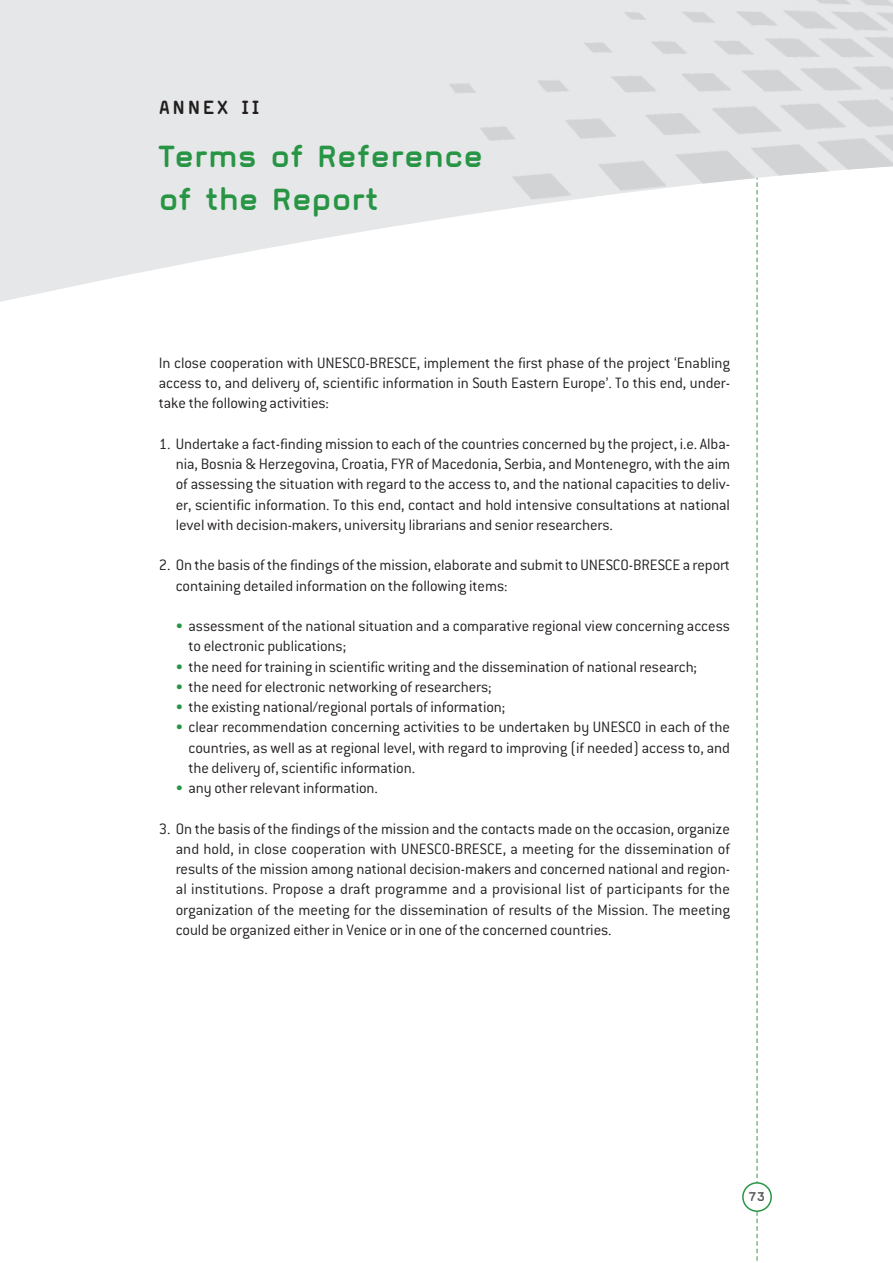
<style>
.page{position:relative;width:893px;height:1263px;background:#fff}
.page>*{position:absolute;margin:0;border:0;box-sizing:border-box;transform-origin:0 0}
.t1{font:700 36px/43.7px "Magda Clean";color:#289545}
.t2{font:700 22.5px "Magda Clean";letter-spacing:.11em;color:#231f20}
.t3{font:300 16.5px/20.2px "Conduit ITC";letter-spacing:-.005em;color:#231f20;text-align:justify}
.t4{font:700 15px "Magda Clean";color:#58595b}
.s1{color:#289545}
</style>
<div class="page">
<svg style="left:0;top:0;width:270px;height:302px;background:#e8e9ea"></svg>
<img style="left:270px;top:0;width:622px;height:248px">
<svg style="left:742px;top:0;width:30px;height:1261px"></svg>
<h2 class="t2" style="left:159px;top:99px;width:102px">ANNEX II</h2>
<h1 class="t1" style="left:159px;top:136px;width:326px">Terms of Reference of the Report</h1>
<p class="t3" style="left:159px;top:354px;width:573px">In close cooperation with UNESCO-BRESCE, implement the first phase of the project ‘Enabling access to, and delivery of, scientific information in South Eastern Europe’. To this end, under&shy;take the following activities:</p>
<p class="t3" style="left:176px;top:435px;width:556px;text-indent:-17px">1. Undertake a fact-finding mission to each of the countries concerned by the project, i.e. Alba&shy;nia, Bosnia &amp; Herzegovina, Croatia, FYR of Macedonia, Serbia, and Montenegro, with the aim of assessing the situation with regard to the access to, and the national capacities to deliv&shy;er, scientific information. To this end, contact and hold intensive consultations at national level with decision-makers, university librarians and senior researchers.</p>
<p class="t3" style="left:176px;top:557px;width:556px;text-indent:-17px">2. On the basis of the findings of the mission, elaborate and submit to UNESCO-BRESCE a report containing detailed information on the following items:</p>
<p class="t3" style="left:188px;top:618px;width:543px;text-indent:-13px"><span class="s1">•</span> assessment of the national situation and a comparative regional view concerning access to electronic publications;</p>
<p class="t3" style="left:176px;top:658px;width:523px"><span class="s1">•</span> the need for training in scientific writing and the dissemination of national research;</p>
<p class="t3" style="left:176px;top:678px;width:317px"><span class="s1">•</span> the need for electronic networking of researchers;</p>
<p class="t3" style="left:176px;top:699px;width:331px"><span class="s1">•</span> the existing national/regional portals of information;</p>
<p class="t3" style="left:188px;top:719px;width:543px;text-indent:-13px"><span class="s1">•</span> clear recommendation concerning activities to be undertaken by UNESCO in each of the countries, as well as at regional level, with regard to improving (if needed) access to, and the delivery of, scientific information.</p>
<p class="t3" style="left:176px;top:780px;width:204px"><span class="s1">•</span> any other relevant information.</p>
<p class="t3" style="left:176px;top:820px;width:556px;text-indent:-17px">3. On the basis of the findings of the mission and the contacts made on the occasion, organize and hold, in close cooperation with UNESCO-BRESCE, a meeting for the dissemination of results of the mission among national decision-makers and concerned national and region&shy;al institutions. Propose a draft programme and a provisional list of participants for the organization of the meeting for the dissemination of results of the Mission. The meeting could be organized either in Venice or in one of the concerned countries.</p>
<p class="t4" style="left:749px;top:1191px;width:17px">73</p>
</div>
